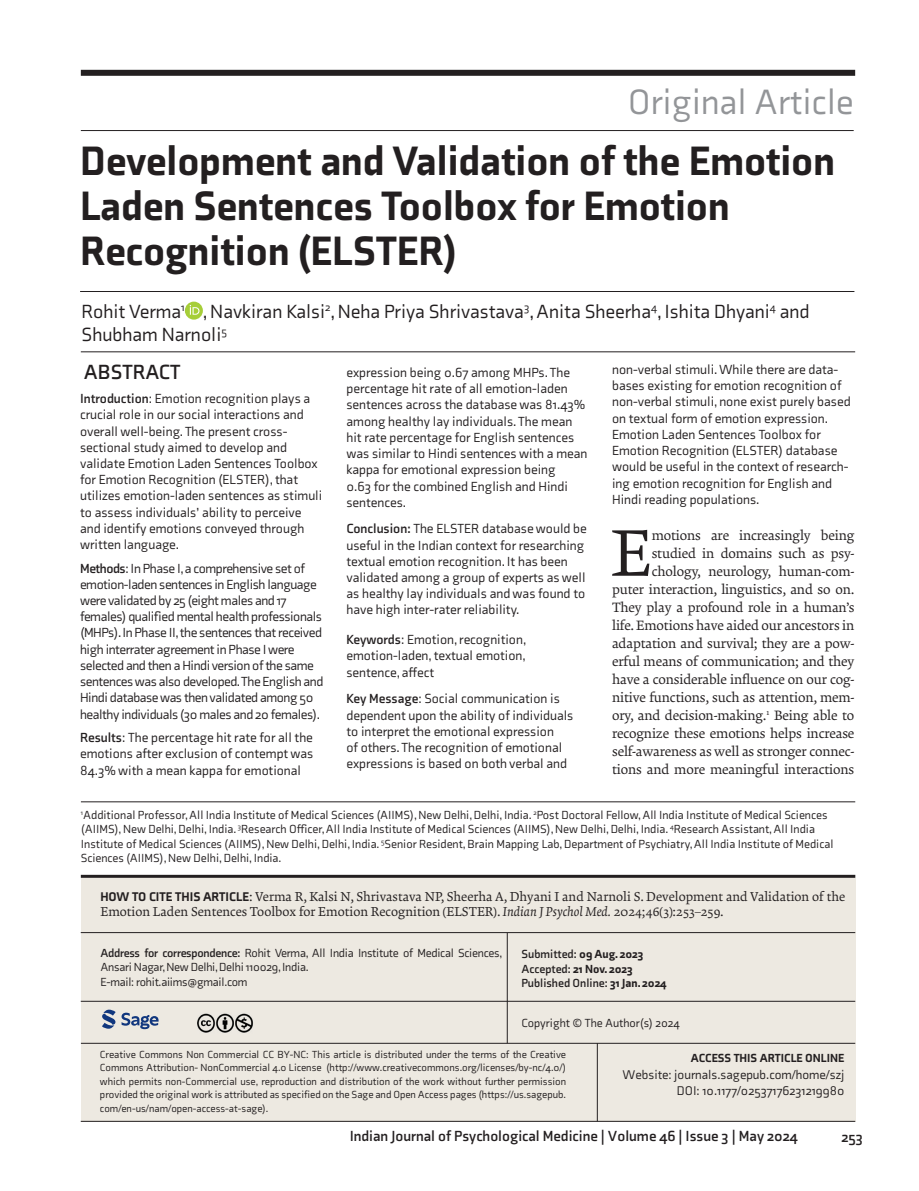
<style>
.page{position:relative;width:919px;height:1191px;background:#fff}
.page>*{position:absolute;margin:0;border:0;box-sizing:border-box;transform-origin:0 0}
.t1{font:65.7px "Krete";color:#231f20}
.t2{font:900 42px/45px "Axia";color:#231f20}
.t3{font:36px "Axia";color:#939598}
.t4{font:700 21px "Axia";color:#231f20}
.t5{font:19.5px/23.4px "Axia";color:#231f20}
.t6{font:700 15px "Axia";color:#231f20}
.t7{font:13.5px/16.2px "Axia";color:#231f20}
.t8{font:13.5px/18px "Krete";letter-spacing:-.01em;color:#231f20;text-align:right}
.t9{font:13.5px/16.2px "Axia";letter-spacing:-.03em;color:#231f20}
.t10{font:12.9px/15.5px "Krete";color:#231f20}
.t11{font:12.9px/16.5px "Axia";color:#231f20;text-align:right}
.t12{font:12px/14.4px "Axia";color:#231f20}
.t13{font:12px/14.4px "Axia";letter-spacing:-.02em;color:#231f20}
.t14{font:700 12px/14.4px "Axia";color:#231f20}
.t15{font:900 12px "Axia";color:#231f20}
.t16{font:10.5px/13.5px "Axia";color:#231f20;text-align:justify}
.s1{font-weight:700}
.s2{font-family:"Axia";font-weight:900}
.s3{font-style:italic}
.s4{font-weight:900}
</style>
<div class="page">
<div style="left:81px;top:70px;width:774px;height:6px;background:#231f20"></div>
<hr style="left:81px;top:130px;width:772px;height:1px;background:#231f20">
<hr style="left:80px;top:291px;width:774px;height:1px;background:#231f20">
<hr style="left:81px;top:351px;width:774px;height:1px;background:#231f20">
<hr style="left:81px;top:801px;width:774px;height:1px;background:#231f20">
<hr style="left:81px;top:875px;width:774px;height:3px;background:#231f20">
<div style="left:81px;top:878px;width:774px;height:243px;background:#ede9e1"></div>
<hr style="left:81px;top:1001px;width:774px;height:1px;background:#231f20">
<hr style="left:81px;top:1043px;width:774px;height:1px;background:#231f20">
<hr style="left:81px;top:1121px;width:774px;height:1px;background:#231f20">
<hr style="left:597px;top:1043px;width:1px;height:78px;background:#231f20">
<hr style="left:507px;top:933px;width:1px;height:110px;background:#231f20">
<hr style="left:81px;top:932px;width:774px;height:1px;background:#231f20">
<img style="left:197px;top:1013px;width:56px;height:20px">
<svg style="left:102px;top:1009px;width:57px;height:20px"></svg>
<svg style="left:185px;top:302px;width:18px;height:18px"></svg>
<svg style="left:190px;top:305px;width:9px;height:10px"></svg>
<h3 class="t3" style="left:627px;top:80px;width:227px">Original Article</h3>
<h2 class="t2" style="left:80px;top:137px;width:756px">Development and Validation of the Emotion<br>Laden Sentences Toolbox for Emotion<br>Recognition (ELSTER)</h2>
<h3 class="t5" style="left:82px;top:299px;width:729px">Rohit Verma<sup>1</sup> , Navkiran Kalsi<sup>2</sup>, Neha Priya Shrivastava<sup>3</sup>, Anita Sheerha<sup>4</sup>, Ishita Dhyani<sup>4</sup> and<br>Shubham Narnoli<sup>5</sup></h3>
<h3 class="t4" style="left:84px;top:359px;width:98px">ABSTRACT</h3>
<p class="t7" style="left:80px;top:390px;width:244px"><span class="s1">Introduction</span>: Emotion recognition plays a crucial role in our social interactions and overall well-being. The present cross&shy;sectional study aimed to develop and validate Emotion Laden Sentences Toolbox for Emotion Recognition (ELSTER), that utilizes emotion-laden sentences as stimuli to assess individuals’ ability to perceive and identify emotions conveyed through written language.</p>
<p class="t9" style="left:80px;top:560px;width:245px"><span class="s1">Methods</span>: In Phase I, a comprehensive set of emotion-laden sentences in English language were validated by 25 (eight males and 17 females) qualified mental health professionals (MHPs). In Phase II, the sentences that received high interrater agreement in Phase I were selected and then a Hindi version of the same sentences was also developed. The English and Hindi database was then validated among 50 healthy individuals (30 males and 20 females).</p>
<p class="t7" style="left:80px;top:729px;width:235px;text-align:justify"><span class="s1">Results</span>: The percentage hit rate for all the emotions after exclusion of contempt was 84.3% with a mean kappa for emotional</p>
<p class="t7" style="left:612px;top:361px;width:240px">non-verbal stimuli. While there are data&shy;bases existing for emotion recognition of non-verbal stimuli, none exist purely based on textual form of emotion expression.<br>Emotion Laden Sentences Toolbox for Emotion Recognition (ELSTER) database would be useful in the context of research&shy;ing emotion recognition for English and Hindi reading populations.</p>
<h1 class="t1" style="left:611px;top:510px;width:43px">E</h1>
<p class="t7" style="left:346px;top:364px;width:242px">expression being 0.67 among MHPs. The percentage hit rate of all emotion-laden sentences across the database was 81.43% among healthy lay individuals. The mean hit rate percentage for English sentences was similar to Hindi sentences with a mean kappa for emotional expression being<br>0.63 for the combined English and Hindi sentences.</p>
<p class="t7" style="left:346px;top:521px;width:242px"><span class="s1">Conclusion:</span> The ELSTER database would be useful in the Indian context for researching textual emotion recognition. It has been validated among a group of experts as well as healthy lay individuals and was found to have high inter-rater reliability.</p>
<p class="t7" style="left:346px;top:631px;width:181px;text-align:justify"><span class="s1">Keywords</span>: Emotion, recognition, emotion-laden, textual emotion, sentence, affect</p>
<p class="t7" style="left:346px;top:690px;width:228px"><span class="s1">Key Message</span>: Social communication is dependent upon the ability of individuals to interpret the emotional expression<br>of others. The recognition of emotional expressions is based on both verbal and</p>
<p class="t8" style="left:612px;top:526px;width:244px">motions are increasingly being studied in domains such as psy&shy;chology, neurology, human-com-<br>puter interaction, linguistics, and so on.<br>They play a profound role in a human’s life. Emotions have aided our ancestors in adaptation and survival; they are a pow&shy;erful means of communication; and they have a considerable influence on our cog&shy;nitive functions, such as attention, mem&shy;ory, and decision-making.<sup>1</sup> Being able to recognize these emotions helps increase self-awareness as well as stronger connec&shy;tions and more meaningful interactions</p>
<p class="t12" style="left:81px;top:807px;width:754px"><sup>1</sup>Additional Professor, All India Institute of Medical Sciences (AIIMS), New Delhi, Delhi, India. <sup>2</sup>Post Doctoral Fellow, All India Institute of Medical Sciences (AIIMS), New Delhi, Delhi, India. <sup>3</sup>Research Officer, All India Institute of Medical Sciences (AIIMS), New Delhi, Delhi, India. <sup>4</sup>Research Assistant, All India Institute of Medical Sciences (AIIMS), New Delhi, Delhi, India. <sup>5</sup>Senior Resident, Brain Mapping Lab, Department of Psychiatry, All India Institute of Medical Sciences (AIIMS), New Delhi, Delhi, India.</p>
<p class="t10" style="left:100px;top:888px;width:746px"><span class="s2">HOW TO CITE THIS ARTICLE</span>: Verma R, Kalsi N, Shrivastava NP, Sheerha A, Dhyani I and Narnoli S. Development and Validation of the<br>Emotion Laden Sentences Toolbox for Emotion Recognition (ELSTER). <span class="s3">Indian J Psychol Med.</span> 2024;46(3):253–259.</p>
<p class="t13" style="left:100px;top:945px;width:403px"><span class="s1">Address for correspondence:</span> Rohit Verma, All India Institute of Medical Sciences,<br>Ansari Nagar, New Delhi, Delhi 110029, India.<br>E-mail: rohit.aiims@gmail.com</p>
<p class="t14" style="left:521px;top:947px;width:146px">Submitted: <span class="s4">09 Aug. 2023<br></span>Accepted: <span class="s4">21 Nov. 2023<br></span>Published Online: <span class="s4">31 Jan. 2024</span></p>
<p class="t12" style="left:521px;top:1015px;width:160px">Copyright © The Author(s) 2024</p>
<p class="t16" style="left:100px;top:1047px;width:467px">Creative Commons Non Commercial CC BY-NC: This article is distributed under the terms of the Creative Commons Attribution- NonCommercial 4.0 License (http://www.creativecommons.org/licenses/by-nc/4.0/) which permits non-Commercial use, reproduction and distribution of the work without further permission provided the original work is attributed as specified on the Sage and Open Access pages (https://us.sagepub. com/en-us/nam/open-access-at-sage).</p>
<p class="t15" style="left:690px;top:1050px;width:155px">ACCESS THIS ARTICLE ONLINE</p>
<p class="t11" style="left:622px;top:1066px;width:223px">Website: journals.sagepub.com/home/szj<br>DOI: 10.1177/02537176231219980</p>
<p class="t6" style="left:349px;top:1126px;width:449px">Indian Journal of Psychological Medicine | Volume 46 | Issue 3 | May 2024</p>
<p class="t6" style="left:841px;top:1127px;width:23px">253</p>
</div>
